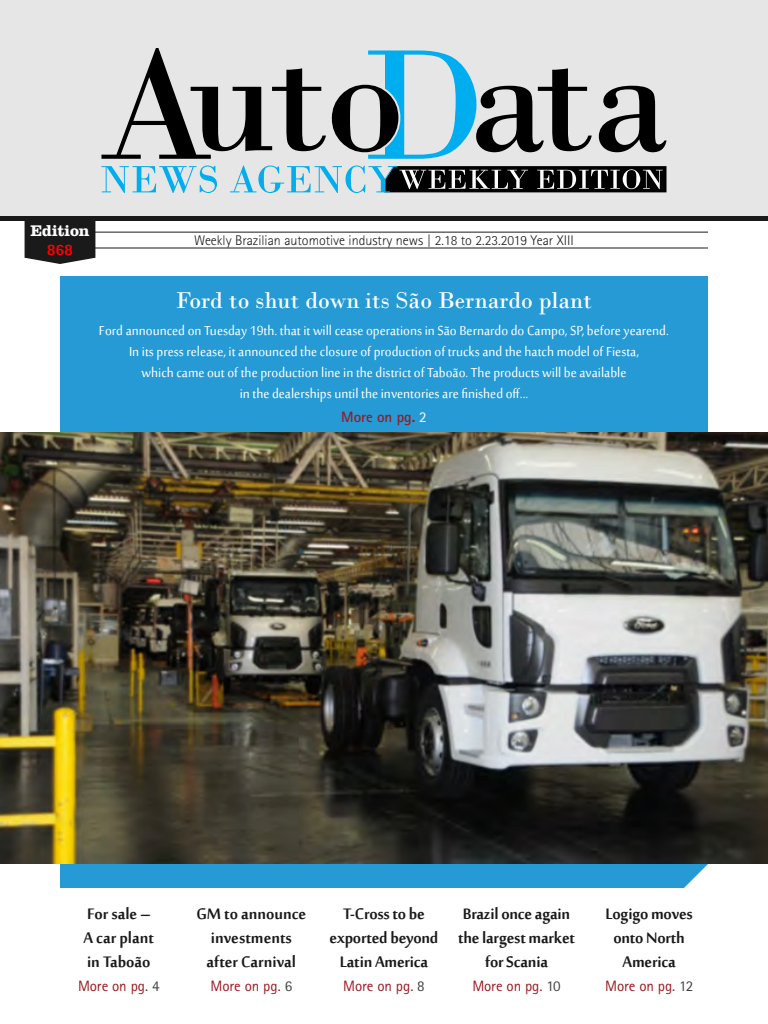
<style>
.page{position:relative;width:768px;height:1024px;background:#fff}
.page>*{position:absolute;margin:0;border:0;box-sizing:border-box;transform-origin:0 0}
.t1{font:24px "Bodoni";color:#fff}
.AD_Texto-Principal{font:700 21px/24px "Sakkal Majalla";letter-spacing:-.01em;color:#1a1a1a;text-align:center;scale:.95 1}
.AD_Texto-Principal-2{font:18px/21px "Sakkal Majalla";color:#fff;text-align:center;scale:.95 1}
.t2{font:700 16px "Clarendon LT Std";letter-spacing:-.015em;color:#fff}
.t3{font:800 16px "Rotis Sans Serif Std";color:#f00}
.AD_Texto-Principal-3{font:15px "Rotis Sans Serif Std";letter-spacing:-.005em;color:#991b21}
.AD_Texto-Principal-4{font:700 15px "Rotis Sans Serif Std";letter-spacing:-.005em;color:#991b21}
.t4{font:300 14px "Rotis Sans Serif Std";color:#1a1a1a}
.s1{font-weight:400;color:#fff}
.s2{color:#404040}
</style>
<div class="page">
<div style="left:60px;top:276px;width:648px;height:612px;background:#259ad5"></div>
<img style="left:0;top:432px;width:768px;height:432px">
<div style="left:0;top:0;width:768px;height:216px;background:#e6e6e6"></div>
<div style="left:0;top:216px;width:768px;height:5px;background:#1a1a1a"></div>
<hr style="left:60px;top:232px;width:648px;height:1px;background:#1a1a1a">
<hr style="left:60px;top:248px;width:648px;height:1px;background:#1a1a1a">
<svg style="left:25px;top:221px;width:70px;height:43px"></svg>
<svg style="left:101px;top:48px;width:225px;height:111px"></svg>
<svg style="left:332px;top:51px;width:260px;height:108px"></svg>
<svg style="left:599px;top:86px;width:67px;height:66px"></svg>
<svg style="left:102px;top:166px;width:115px;height:27px"></svg>
<svg style="left:230px;top:166px;width:437px;height:27px"></svg>
<p class="t2" style="left:31px;top:221px;width:60px">Edition</p>
<p class="t3" style="left:47px;top:239px;width:28px">868</p>
<p class="t4" style="left:194px;top:232px;width:381px">Weekly Brazilian automotive industry news | 2.18 to 2.23.2019 Year XIII</p>
<p class="t1" style="left:176px;top:286px;width:418px">Ford to shut down its São Bernardo plant</p>
<p class="AD_Texto-Principal-2" style="left:99px;top:321px;width:601px">Ford announced on Tuesday 19th. that it will cease operations in São Bernardo do Campo, SP, before yearend.<br>In its press release, it announced the closure of production of trucks and the hatch model of Fiesta,<br>which came out of the production line in the district of Taboão. The products will be available<br>in the dealerships until the inventories are finished off...</p>
<p class="AD_Texto-Principal-4" style="left:341px;top:407px;width:87px">More on pg. <span class="s1">2</span></p>
<p class="AD_Texto-Principal" style="left:84px;top:903px;width:76px;text-align:left">For sale –<br>A car plant in Taboão</p>
<p class="AD_Texto-Principal-3" style="left:78px;top:977px;width:83px">More on pg. <span class="s2">4</span></p>
<p class="AD_Texto-Principal" style="left:196px;top:903px;width:117px">GM to announce investments after Carnival</p>
<p class="AD_Texto-Principal-3" style="left:211px;top:977px;width:83px">More on pg. <span class="s2">6</span></p>
<p class="AD_Texto-Principal" style="left:330px;top:903px;width:116px">T-Cross to be exported beyond<br>Latin America</p>
<p class="AD_Texto-Principal-3" style="left:343px;top:977px;width:83px">More on pg. <span class="s2">8</span></p>
<p class="AD_Texto-Principal" style="left:458px;top:903px;width:125px">Brazil once again the largest market for Scania</p>
<p class="AD_Texto-Principal-3" style="left:472px;top:977px;width:90px">More on pg. <span class="s2">10</span></p>
<p class="AD_Texto-Principal" style="left:605px;top:903px;width:94px">Logigo moves onto North<br>America</p>
<p class="AD_Texto-Principal-3" style="left:605px;top:977px;width:90px">More on pg. <span class="s2">12</span></p>
</div>
